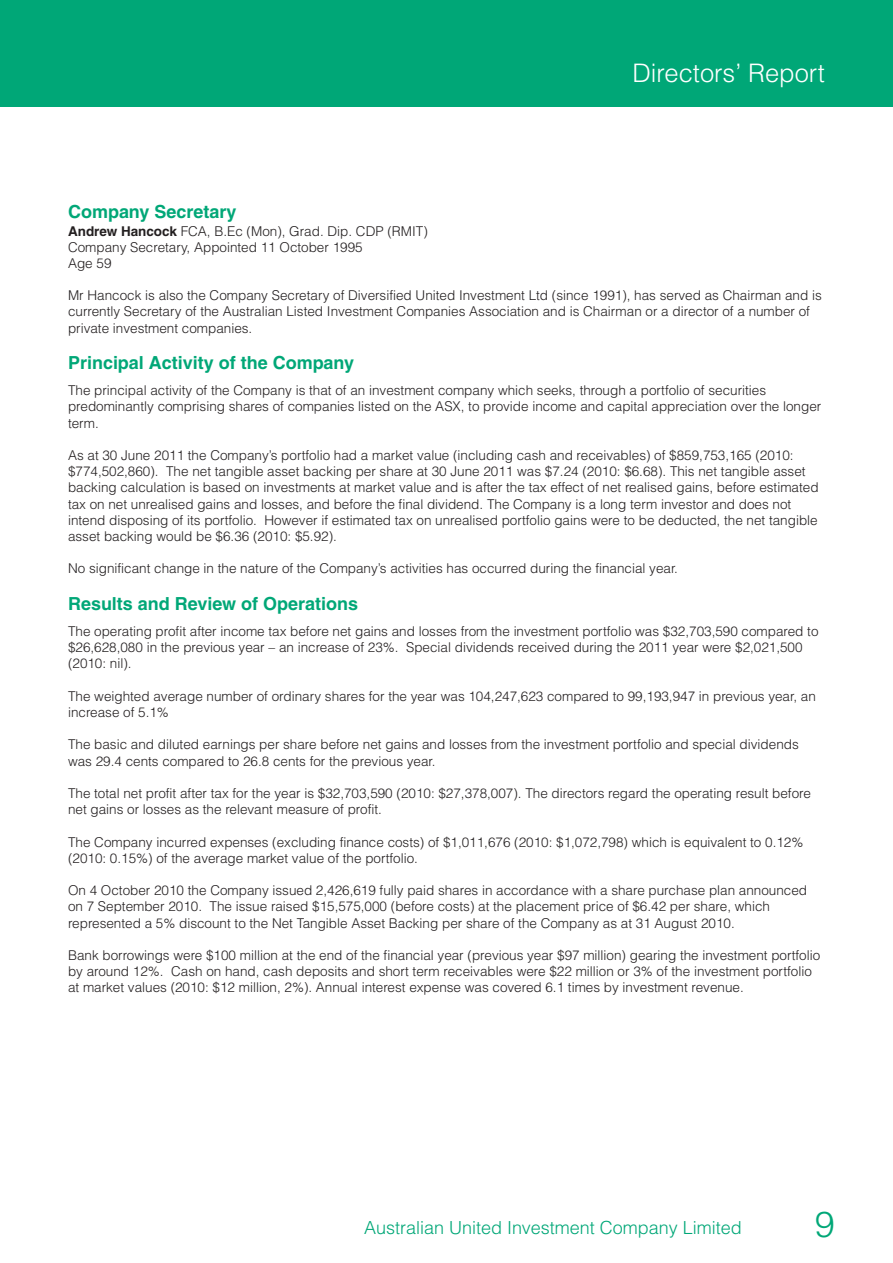
<style>
.page{position:relative;width:893px;height:1263px;background:#fff}
.page>*{position:absolute;margin:0;border:0;box-sizing:border-box;transform-origin:0 0}
.t1{font:300 36px "Helvetica";color:#00a777}
.t2{font:300 25.5px "Helvetica";color:#fff}
.t3{font:700 18px "Helvetica";color:#00a777}
.t4{font:300 18px "Helvetica";color:#00a777}
.t5{font:300 13.5px/16.2px "Helvetica";color:#231f20}
.s1{font-weight:700}
</style>
<div class="page">
<div style="left:0;top:0;width:893px;height:106px;background:#00a777"></div>
<h2 class="t2" style="left:632px;top:64px;width:194px">Directors’ Report</h2>
<h3 class="t3" style="left:68px;top:201px;width:170px">Company Secretary</h3>
<p class="t5" style="left:68px;top:225px;width:361px;line-height:15.8px"><span class="s1">Andrew Hancock</span> FCA, B.Ec (Mon), Grad. Dip. CDP (RMIT)<br>Company Secretary, Appointed 11 October 1995<br>Age 59</p>
<p class="t5" style="left:68px;top:289px;width:755px">Mr Hancock is also the Company Secretary of Diversified United Investment Ltd (since 1991), has served as Chairman and is currently Secretary of the Australian Listed Investment Companies Association and is Chairman or a director of a number of private investment companies.</p>
<h3 class="t3" style="left:68px;top:353px;width:288px">Principal Activity of the Company</h3>
<p class="t5" style="left:68px;top:384px;width:755px">The principal activity of the Company is that of an investment company which seeks, through a portfolio of securities predominantly comprising shares of companies listed on the ASX, to provide income and capital appreciation over the longer term.</p>
<p class="t5" style="left:68px;top:448px;width:752px">As at 30 June 2011 the Company’s portfolio had a market value (including cash and receivables) of $859,753,165 (2010: $774,502,860). The net tangible asset backing per share at 30 June 2011 was $7.24 (2010: $6.68). This net tangible asset backing calculation is based on investments at market value and is after the tax effect of net realised gains, before estimated tax on net unrealised gains and losses, and before the final dividend. The Company is a long term investor and does not intend disposing of its portfolio. However if estimated tax on unrealised portfolio gains were to be deducted, the net tangible asset backing would be $6.36 (2010: $5.92).</p>
<p class="t5" style="left:68px;top:562px;width:611px">No significant change in the nature of the Company’s activities has occurred during the financial year.</p>
<h3 class="t3" style="left:68px;top:593px;width:291px">Results and Review of Operations</h3>
<p class="t5" style="left:68px;top:624px;width:752px">The operating profit after income tax before net gains and losses from the investment portfolio was $32,703,590 compared to $26,628,080 in the previous year – an increase of 23%. Special dividends received during the 2011 year were $2,021,500 (2010: nil).</p>
<p class="t5" style="left:68px;top:689px;width:749px">The weighted average number of ordinary shares for the year was 104,247,623 compared to 99,193,947 in previous year, an increase of 5.1%</p>
<p class="t5" style="left:68px;top:738px;width:732px">The basic and diluted earnings per share before net gains and losses from the investment portfolio and special dividends was 29.4 cents compared to 26.8 cents for the previous year.</p>
<p class="t5" style="left:68px;top:786px;width:744px">The total net profit after tax for the year is $32,703,590 (2010: $27,378,007). The directors regard the operating result before net gains or losses as the relevant measure of profit.</p>
<p class="t5" style="left:68px;top:835px;width:737px">The Company incurred expenses (excluding finance costs) of $1,011,676 (2010: $1,072,798) which is equivalent to 0.12% (2010: 0.15%) of the average market value of the portfolio.</p>
<p class="t5" style="left:68px;top:883px;width:741px">On 4 October 2010 the Company issued 2,426,619 fully paid shares in accordance with a share purchase plan announced on 7 September 2010. The issue raised $15,575,000 (before costs) at the placement price of $6.42 per share, which represented a 5% discount to the Net Tangible Asset Backing per share of the Company as at 31 August 2010.</p>
<p class="t5" style="left:68px;top:948px;width:754px">Bank borrowings were $100 million at the end of the financial year (previous year $97 million) gearing the investment portfolio by around 12%. Cash on hand, cash deposits and short term receivables were $22 million or 3% of the investment portfolio at market values (2010: $12 million, 2%). Annual interest expense was covered 6.1 times by investment revenue.</p>
<h3 class="t4" style="left:364px;top:1221px;width:379px">Australian United Investment Company Limited</h3>
<h1 class="t1" style="left:815px;top:1211px;width:22px">9</h1>
</div>
